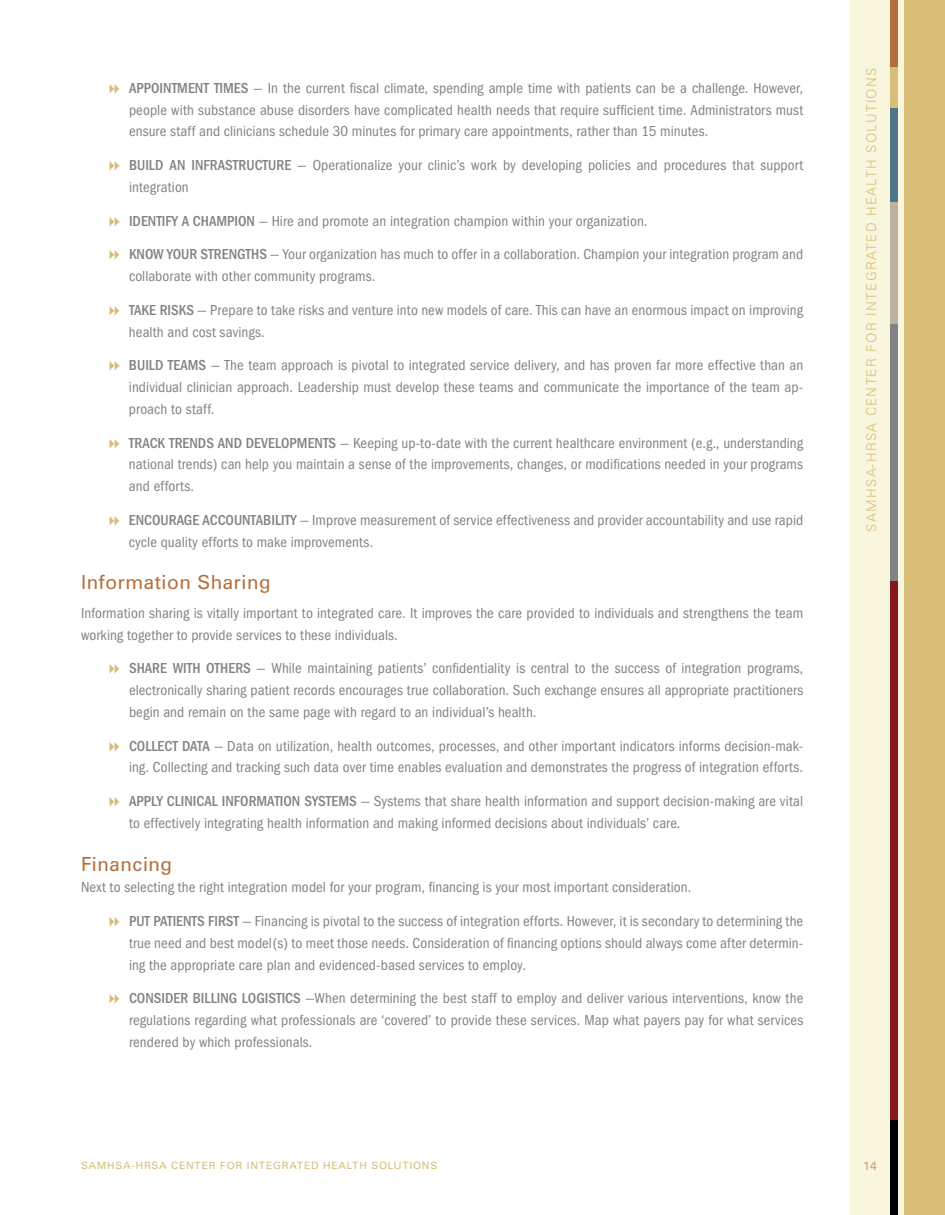
<style>
.page{position:relative;width:945px;height:1215px;background:#fff}
.page>*{position:absolute;margin:0;border:0;box-sizing:border-box;transform-origin:0 0}
.t1{font:19.5px "Zurich BT";letter-spacing:.03em;color:#b56d3a}
.t2{font:condensed 15px/21.8px "Franklin Gothic";color:#808285}
.t3{font:300 13.5px "Zurich BT";letter-spacing:.1em;color:#d7bd78}
.t4{font:12px "Zurich BT";color:#ce9d78}
.t5{font:10.05px "Zurich BT";letter-spacing:.075em;color:#d7bd78;scale:1.04 1}
.s1{font-weight:500}
</style>
<div class="page">
<div style="left:850px;top:0;width:95px;height:1215px;background:#f9f6de"></div>
<div style="left:904px;top:0;width:41px;height:1215px;background:#d7bd78"></div>
<div style="left:890px;top:580px;width:7px;height:540px;background:#84181a"></div>
<div style="left:890px;top:1120px;width:7px;height:95px;background:#000"></div>
<div style="left:890px;top:0;width:7px;height:68px;background:#b56d3a"></div>
<div style="left:890px;top:68px;width:7px;height:40px;background:#d7bd78"></div>
<div style="left:890px;top:108px;width:7px;height:94px;background:#50738e"></div>
<div style="left:890px;top:202px;width:7px;height:122px;background:#bbb2a2"></div>
<div style="left:890px;top:324px;width:7px;height:256px;background:#808285"></div>
<p class="t2" style="left:129px;top:77px;width:676px;text-align:justify"><span class="s1">APPOINTMENT TIMES</span> — in the current fiscal climate, spending ample time with patients can be a challenge. however, people with substance abuse disorders have complicated health needs that require sufficient time. Administrators must ensure staff and clinicians schedule 30 minutes for primary care appointments, rather than 15 minutes.</p>
<p class="t2" style="left:129px;top:155px;width:676px"><span class="s1">BUILD AN INFRASTRUCTURE</span> — operationalize your clinic’s work by developing policies and procedures that support integration</p>
<p class="t2" style="left:129px;top:210px;width:520px"><span class="s1">IDENTIFY A CHAMPION</span> — hire and promote an integration champion within your organization.</p>
<p class="t2" style="left:129px;top:244px;width:676px"><span class="s1">KNOW YOUR STRENGTHS</span> — your organization has much to offer in a collaboration. champion your integration program and collaborate with other community programs.</p>
<p class="t2" style="left:129px;top:299px;width:676px"><span class="s1">TAKE RISKS</span> — Prepare to take risks and venture into new models of care. this can have an enormous impact on improving health and cost savings.</p>
<p class="t2" style="left:129px;top:355px;width:676px;text-align:justify"><span class="s1">BUILD TEAMS</span> — the team approach is pivotal to integrated service delivery, and has proven far more effective than an individual clinician approach. leadership must develop these teams and communicate the importance of the team ap&shy;proach to staff.</p>
<p class="t2" style="left:129px;top:432px;width:676px;text-align:justify"><span class="s1">TRACK TRENDS AND DEVELOPMENTS</span> — keeping up-to-date with the current healthcare environment (e.g., understanding national trends) can help you maintain a sense of the improvements, changes, or modifications needed in your programs and efforts.</p>
<p class="t2" style="left:129px;top:509px;width:676px"><span class="s1">ENCOURAGE ACCOUNTABILITY</span> — improve measurement of service effectiveness and provider accountability and use rapid cycle quality efforts to make improvements.</p>
<p class="t1" style="left:81px;top:571px;width:191px">Information Sharing</p>
<p class="t2" style="left:81px;top:602px;width:724px">information sharing is vitally important to integrated care. it improves the care provided to individuals and strengthens the team working together to provide services to these individuals.</p>
<p class="t2" style="left:129px;top:658px;width:676px;text-align:justify"><span class="s1">SHARE WITH OTHERS</span> — while maintaining patients’ confidentiality is central to the success of integration programs, electronically sharing patient records encourages true collaboration. such exchange ensures all appropriate practitioners begin and remain on the same page with regard to an individual’s health.</p>
<p class="t2" style="left:129px;top:735px;width:676px"><span class="s1">COLLECT DATA</span> — data on utilization, health outcomes, processes, and other important indicators informs decision-mak&shy;ing. collecting and tracking such data over time enables evaluation and demonstrates the progress of integration efforts.</p>
<p class="t2" style="left:129px;top:791px;width:676px"><span class="s1">APPLY CLINICAL INFORMATION SYSTEMS</span> — systems that share health information and support decision-making are vital to effectively integrating health information and making informed decisions about individuals’ care.</p>
<p class="t1" style="left:81px;top:852px;width:93px">Financing</p>
<p class="t2" style="left:81px;top:877px;width:612px">next to selecting the right integration model for your program, financing is your most important consideration.</p>
<p class="t2" style="left:129px;top:911px;width:676px;text-align:justify"><span class="s1">PUT PATIENTS FIRST</span> — financing is pivotal to the success of integration efforts. however, it is secondary to determining the true need and best model(s) to meet those needs. consideration of financing options should always come after determin&shy;ing the appropriate care plan and evidenced-based services to employ.</p>
<p class="t2" style="left:129px;top:988px;width:676px;text-align:justify"><span class="s1">CONSIDER BILLING LOGISTICS</span> —when determining the best staff to employ and deliver various interventions, know the regulations regarding what professionals are ‘covered’ to provide these services. map what payers pay for what services rendered by which professionals.</p>
<p class="t3" style="left:863px;top:532px;width:464px;rotate:-90deg">SAMHSA-HRSA Center for Integrated Health Soluti ons</p>
<p class="t5" style="left:81px;top:1159px;width:344px">SAMHSA-HRSA CENTER FOR INTEGRATED HEALTH SOLUTIONS</p>
<p class="t4" style="left:863px;top:1159px;width:15px">14</p>
</div>
